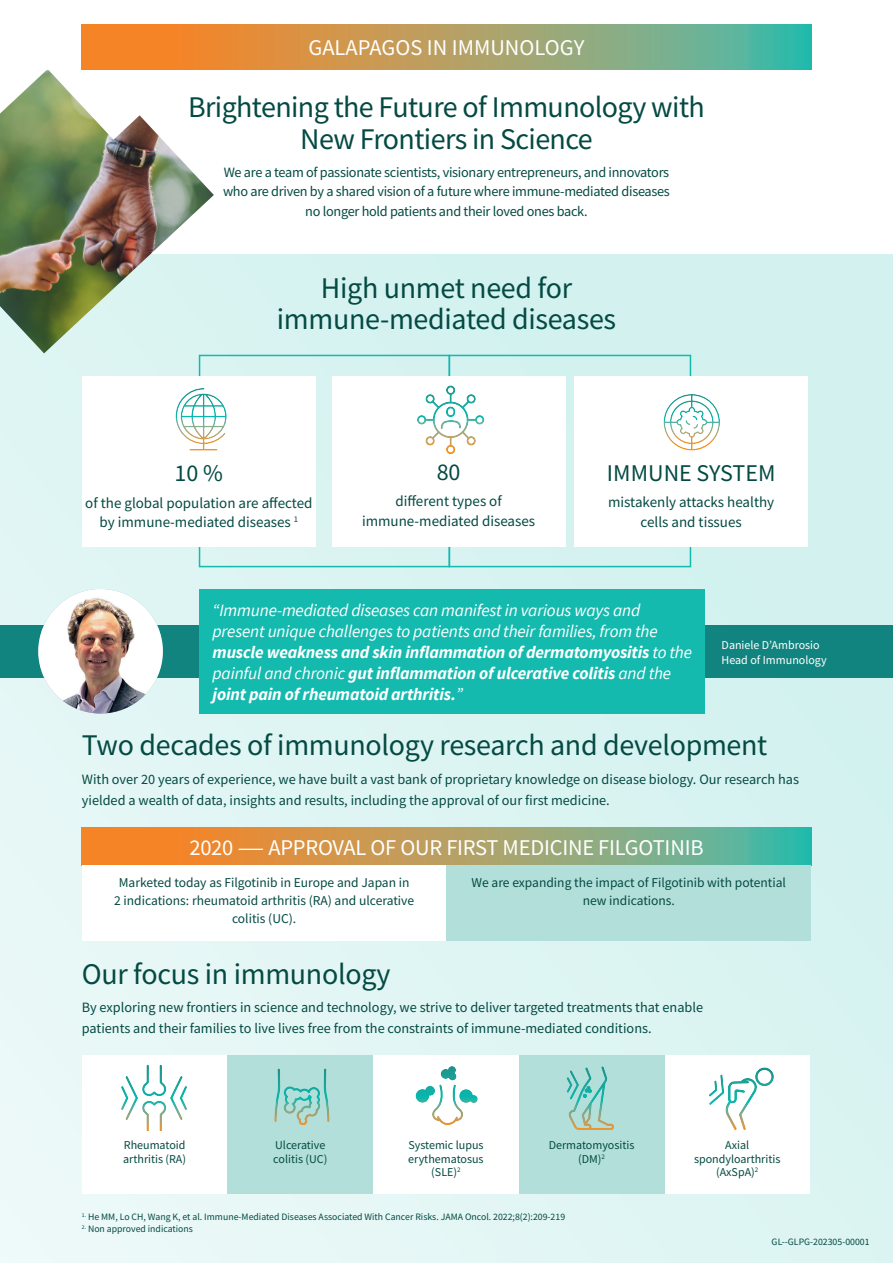
<style>
.page{position:relative;width:893px;height:1263px;background:#fff}
.page>*{position:absolute;margin:0;border:0;box-sizing:border-box;transform-origin:0 0}
.t1{font:30px/31.5px "Source Sans Pro";letter-spacing:-.01em;color:#044a43;text-align:center}
.t2{font:24px "Source Sans Pro";color:#044a43}
.t3{font:22.5px "Source Sans Pro";letter-spacing:-.01em;color:#fff}
.t4{font:italic 17.25px/21px "Source Sans Pro";letter-spacing:-.01em;color:#fff}
.t5{font:15px/19.5px "Source Sans Pro";color:#044a43;text-align:center}
.t6{font:14.25px/21px "Source Sans Pro";color:#044a43}
.t7{font:14.25px/19.5px "Source Sans Pro";letter-spacing:-.02em;color:#044a43;text-align:center}
.t8{font:13.5px/18px "Source Sans Pro";color:#044a43;text-align:center}
.t9{font:12px/13.5px "Source Sans Pro";color:#044a43;text-align:center}
.t10{font:12px/15px "Source Sans Pro";color:#fff}
.t11{font:9.75px "Source Sans Pro";color:#044a43}
.s1{font-weight:700}
</style>
<div class="page">
<div style="left:0;top:254px;width:893px;height:1009px;background:linear-gradient(to right,#e6f7f6,#d2f1ef)"></div>
<svg style="left:82px;top:24px;width:729px;height:45px;background:#ae9e62"></svg>
<img style="left:0;top:70px;width:214px;height:283px">
<div style="left:199px;top:355px;width:251px;height:212px;border:2px solid #15baae"></div>
<div style="left:449px;top:355px;width:242px;height:212px;border:2px solid #15baae"></div>
<div style="left:82px;top:376px;width:234px;height:170px;background:#fff"></div>
<svg style="left:176px;top:388px;width:51px;height:63px"></svg>
<div style="left:332px;top:376px;width:234px;height:170px;background:#fff"></div>
<svg style="left:417px;top:385px;width:67px;height:69px"></svg>
<div style="left:574px;top:376px;width:234px;height:170px;background:#fff"></div>
<svg style="left:663px;top:394px;width:57px;height:56px"></svg>
<div style="left:0;top:625px;width:893px;height:53px;background:#12847f"></div>
<img style="left:38px;top:589px;width:125px;height:124px;border-radius:62px">
<div style="left:200px;top:589px;width:505px;height:124px;background:#15baae"></div>
<svg style="left:82px;top:827px;width:729px;height:38px;background:#af9e62"></svg>
<div style="left:82px;top:865px;width:364px;height:75px;background:#fff"></div>
<div style="left:446px;top:865px;width:365px;height:75px;background:#b3dfda"></div>
<div style="left:82px;top:1055px;width:145px;height:139px;background:#fff"></div>
<div style="left:373px;top:1055px;width:146px;height:139px;background:#fff"></div>
<div style="left:664px;top:1055px;width:146px;height:139px;background:#fff"></div>
<div style="left:227px;top:1055px;width:146px;height:139px;background:#b3dfda"></div>
<div style="left:519px;top:1055px;width:145px;height:139px;background:#b3dfda"></div>
<svg style="left:121px;top:1065px;width:66px;height:66px"></svg>
<svg style="left:274px;top:1068px;width:56px;height:57px"></svg>
<svg style="left:416px;top:1066px;width:62px;height:59px"></svg>
<svg style="left:567px;top:1066px;width:47px;height:64px"></svg>
<svg style="left:709px;top:1067px;width:65px;height:63px"></svg>
<h3 class="t3" style="left:309px;top:39px;width:277px">GALAPAGOS IN IMMUNOLOGY</h3>
<h1 class="t1" style="left:188px;top:94px;width:518px">Brightening the Future of Immunology with<br>New Frontiers in Science</h1>
<p class="t7" style="left:223px;top:163px;width:448px">We are a team of passionate scientists, visionary entrepreneurs, and innovators who are driven by a shared vision of a future where immune-mediated diseases no longer hold patients and their loved ones back.</p>
<h2 class="t2" style="left:175px;top:463px;width:50px">10 %</h2>
<h1 class="t1" style="left:277px;top:274px;width:341px">High unmet need for immune-mediated diseases</h1>
<h2 class="t2" style="left:437px;top:462px;width:25px">80</h2>
<h2 class="t2" style="left:607px;top:463px;width:170px">IMMUNE SYSTEM</h2>
<p class="t5" style="left:85px;top:493px;width:229px">of the global population are affected by immune-mediated diseases <sup>1</sup></p>
<p class="t5" style="left:362px;top:491px;width:175px">different types of immune-mediated diseases</p>
<p class="t5" style="left:608px;top:493px;width:168px">mistakenly attacks healthy cells and tissues</p>
<p class="t4" style="left:213px;top:601px;width:481px">“Immune-mediated diseases can manifest in various ways and present unique challenges to patients and their families, from the <span class="s1">muscle weakness and skin inflammation of dermatomyositis</span> to the painful and chronic <span class="s1">gut inflammation of ulcerative colitis</span> and the <span class="s1">joint pain of rheumatoid arthritis.</span>”</p>
<p class="t10" style="left:722px;top:637px;width:107px">Daniele D’Ambrosio<br>Head of Immunology</p>
<h1 class="t1" style="left:82px;top:732px;width:687px">Two decades of immunology research and development</h1>
<p class="t6" style="left:82px;top:770px;width:719px">With over 20 years of experience, we have built a vast bank of proprietary knowledge on disease biology. Our research has yielded a wealth of data, insights and results, including the approval of our first medicine.</p>
<h3 class="t3" style="left:189px;top:838px;width:516px">2020 — APPROVAL OF OUR FIRST MEDICINE FILGOTINIB</h3>
<p class="t8" style="left:114px;top:874px;width:301px">Marketed today as Filgotinib in Europe and Japan in<br>2 indications: rheumatoid arthritis (RA) and ulcerative colitis (UC).</p>
<p class="t8" style="left:472px;top:874px;width:316px">We are expanding the impact of Filgotinib with potential new indications.</p>
<h1 class="t1" style="left:82px;top:961px;width:310px">Our focus in immunology</h1>
<p class="t6" style="left:82px;top:998px;width:623px">By exploring new frontiers in science and technology, we strive to deliver targeted treatments that enable patients and their families to live lives free from the constraints of immune-mediated conditions.</p>
<p class="t9" style="left:123px;top:1139px;width:64px;text-align:left">Rheumatoid arthritis (RA)</p>
<p class="t9" style="left:273px;top:1139px;width:56px;text-align:left">Ulcerative colitis (UC)</p>
<p class="t9" style="left:408px;top:1139px;width:77px">Systemic lupus erythematosus (SLE)<sup>2</sup></p>
<p class="t9" style="left:549px;top:1139px;width:87px">Dermatomyositis (DM)<sup>2</sup></p>
<p class="t9" style="left:694px;top:1139px;width:88px">Axial spondyloarthritis (AxSpA)<sup>2</sup></p>
<p class="t11" style="left:82px;top:1213px;width:485px"><sup>1.</sup> He MM, Lo CH, Wang K, et al. Immune-Mediated Diseases Associated With Cancer Risks. JAMA Oncol. 2022;8(2):209-219</p>
<p class="t11" style="left:82px;top:1225px;width:113px"><sup>2.</sup> Non approved indications</p>
<p class="t11" style="left:772px;top:1237px;width:99px">GL--GLPG-202305-00001</p>
</div>
